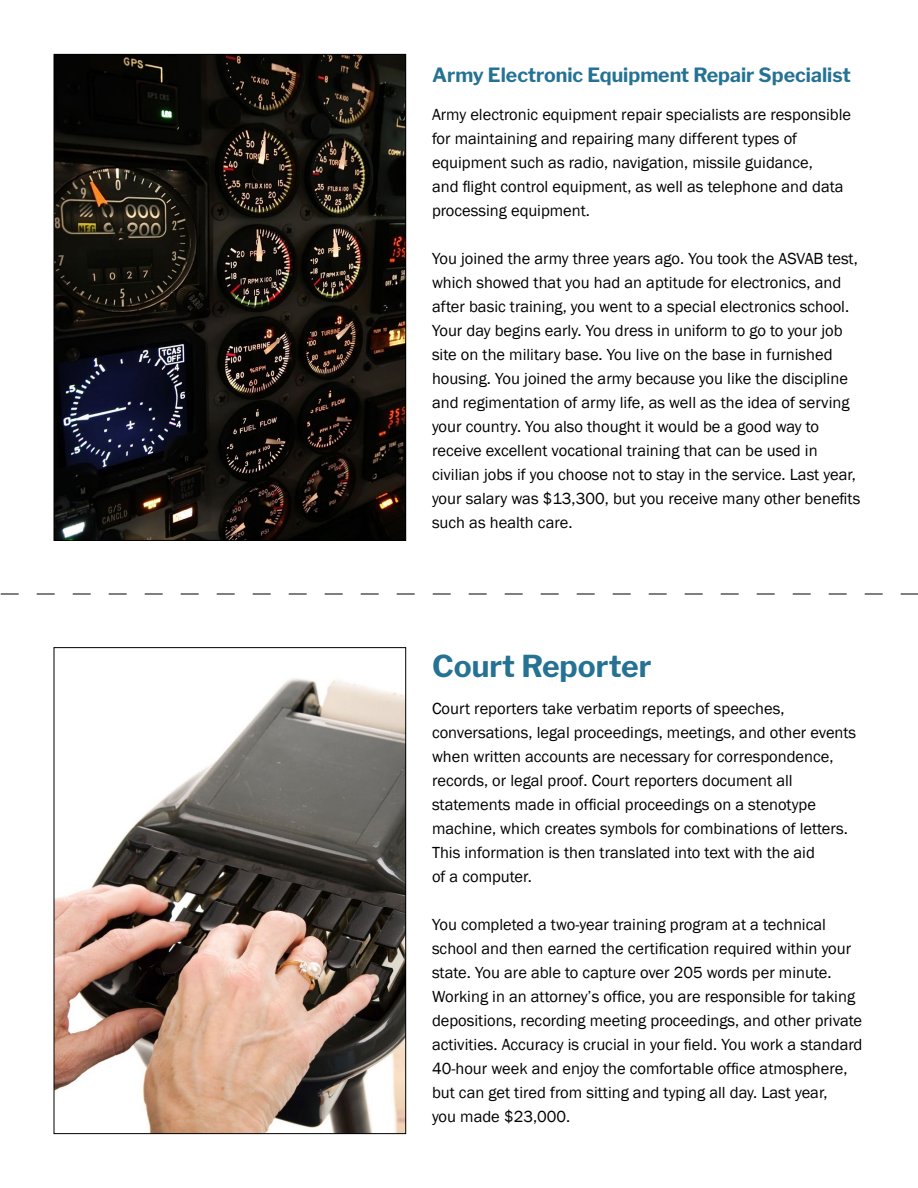
<style>
.page{position:relative;width:918px;height:1188px;background:#fff}
.page>*{position:absolute;margin:0;border:0;box-sizing:border-box;transform-origin:0 0}
.t1{font:700 30px "Libre Franklin";color:#257294}
.t2{font:700 19.5px "Libre Franklin";color:#257294}
.t3{font:16.5px/24px "Franklin Gothic";color:#000}
</style>
<div class="page">
<svg style="left:1px;top:594px;width:917px;height:1px"></svg>
<img style="left:56px;top:56px;width:348px;height:483px">
<img style="left:56px;top:678px;width:348px;height:454px">
<p class="t2" style="left:432px;top:60px;width:420px">Army Electronic Equipment Repair Specialist</p>
<p class="t3" style="left:432px;top:102px;width:421px">Army electronic equipment repair specialists are responsible for maintaining and repairing many different types of equipment such as radio, navigation, missile guidance,<br>and flight control equipment, as well as telephone and data processing equipment.</p>
<p class="t3" style="left:432px;top:246px;width:430px">You joined the army three years ago. You took the ASVAB test, which showed that you had an aptitude for electronics, and after basic training, you went to a special electronics school.<br>Your day begins early. You dress in uniform to go to your job site on the military base. You live on the base in furnished housing. You joined the army because you like the discipline and regimentation of army life, as well as the idea of serving your country. You also thought it would be a good way to receive excellent vocational training that can be used in civilian jobs if you choose not to stay in the service. Last year, your salary was $13,300, but you receive many other benefits such as health care.</p>
<h1 class="t1" style="left:432px;top:642px;width:221px">Court Reporter</h1>
<p class="t3" style="left:432px;top:697px;width:426px">Court reporters take verbatim reports of speeches, conversations, legal proceedings, meetings, and other events when written accounts are necessary for correspondence, records, or legal proof. Court reporters document all statements made in official proceedings on a stenotype machine, which creates symbols for combinations of letters.<br>This information is then translated into text with the aid<br>of a computer.</p>
<p class="t3" style="left:432px;top:913px;width:432px">You completed a two-year training program at a technical school and then earned the certification required within your state. You are able to capture over 205 words per minute.<br>Working in an attorney’s office, you are responsible for taking depositions, recording meeting proceedings, and other private activities. Accuracy is crucial in your field. You work a standard 40-hour week and enjoy the comfortable office atmosphere, but can get tired from sitting and typing all day. Last year,<br>you made $23,000.</p>
</div>
